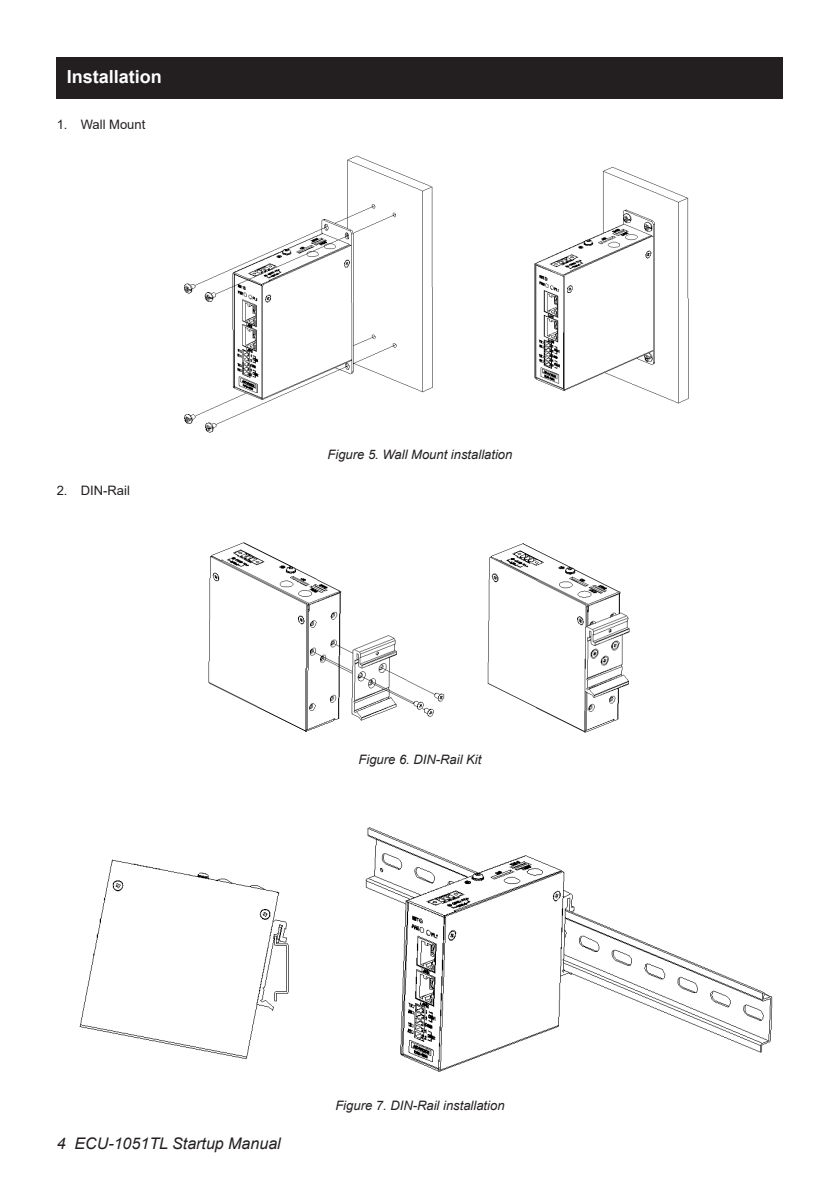
<style>
.page{position:relative;width:840px;height:1191px;background:#fff}
.page>*{position:absolute;margin:0;border:0;box-sizing:border-box;transform-origin:0 0}
.Start_-_Black_Headin{font:700 18px "Arial";color:#fff}
.t1{font:italic 16px "Arial";color:#231f20}
.Start_-_Caption{font:italic 13px "Arial";color:#231f20}
.t2{font:13px "Arial";color:#231f20}
</style>
<div class="page">
<div style="left:57px;top:57px;width:725px;height:41px;background:#231f20"></div>
<img style="left:184px;top:155px;width:505px;height:278px">
<img style="left:208px;top:542px;width:422px;height:191px">
<img style="left:79px;top:827px;width:694px;height:245px">
<p class="Start_-_Black_Headin" style="left:67px;top:64px;width:97px">Installation</p>
<p class="t2" style="left:57px;top:115px;width:90px">1. Wall Mount</p>
<p class="t2" style="left:57px;top:481px;width:75px">2. DIN-Rail</p>
<p class="Start_-_Caption" style="left:327px;top:446px;width:186px">Figure 5. Wall Mount installation</p>
<p class="Start_-_Caption" style="left:358px;top:751px;width:124px">Figure 6. DIN-Rail Kit</p>
<p class="t1" style="left:57px;top:1132px;width:225px">4 ECU-1051TL Startup Manual</p>
<p class="Start_-_Caption" style="left:335px;top:1096px;width:171px">Figure 7. DIN-Rail installation</p>
</div>
